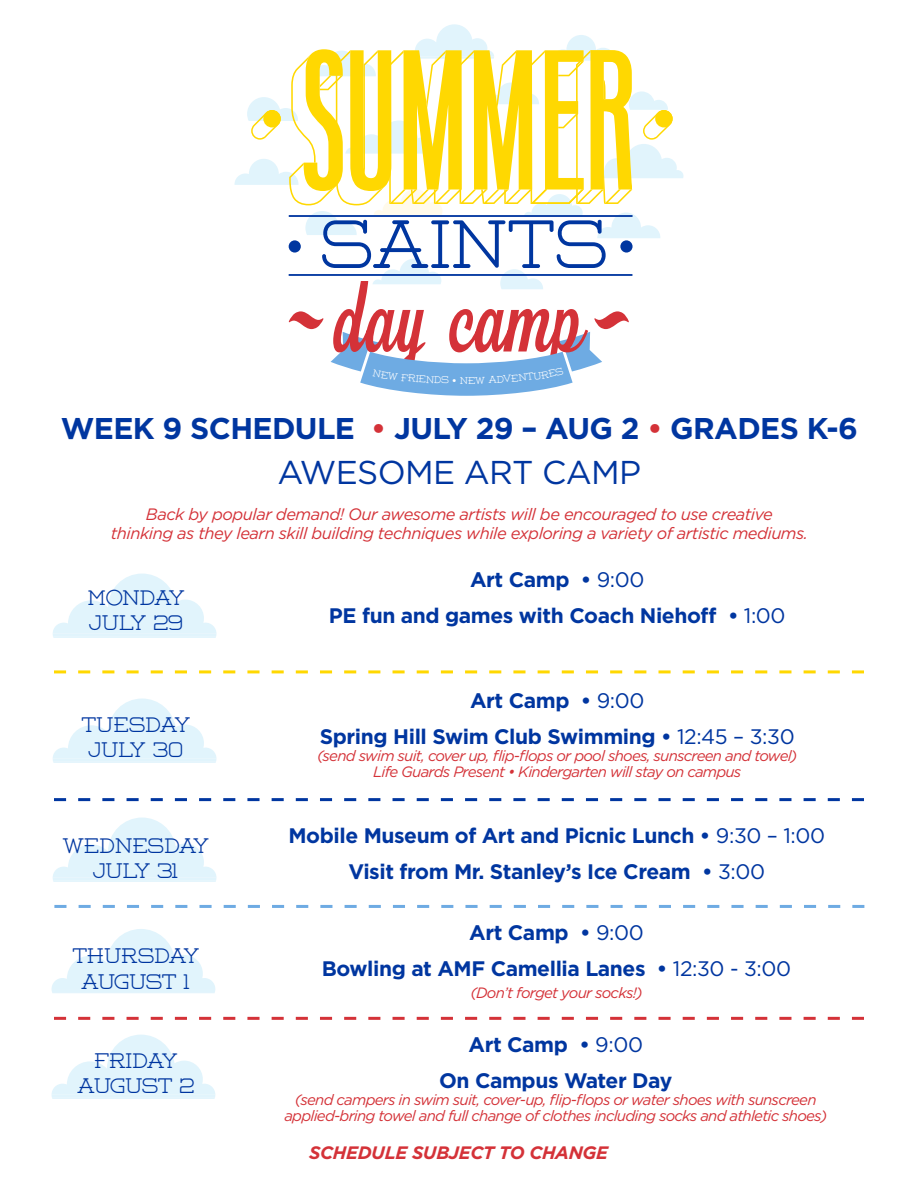
<style>
.page{position:relative;width:918px;height:1188px;background:#fff}
.page>*{position:absolute;margin:0;border:0;box-sizing:border-box;transform-origin:0 0}
.t1{font:68.1px "Weston Light Free";color:#0036a0}
.t2{font:33px "Gotham";letter-spacing:-.02em;color:#0036a0}
.t3{font:700 30px "Gotham";letter-spacing:-.02em;color:#0036a0}
.t4{font:700 21px "Gotham";letter-spacing:-.02em;color:#0036a0}
.t5{font:21px "Weston Light Free";letter-spacing:-.025em;color:#0036a0}
.t6{font:21px "Weston Light Free";color:#0036a0}
.t7{font:italic 700 18px "Gotham";letter-spacing:-.02em;color:#d43238}
.t8{font:italic 16.5px "Gotham";letter-spacing:-.03em;color:#d43238}
.t9{font:italic 15px "Gotham";letter-spacing:-.05em;color:#d43238}
.t10{font:9.9px "Weston Light Free";color:#fff}
.s1{color:#d43238}
.s2{font-weight:400}
</style>
<div class="page">
<svg style="left:53px;top:574px;width:163px;height:64px"></svg>
<svg style="left:289px;top:311px;width:34px;height:18px"></svg>
<svg style="left:620px;top:240px;width:13px;height:13px"></svg>
<svg style="left:235px;top:24px;width:448px;height:214px"></svg>
<div style="left:655px;top:110px;width:18px;height:17px;background:#ffd801;border-radius:9px"></div>
<div style="left:289px;top:240px;width:12px;height:13px;background:#0036a0;border-radius:50%"></div>
<hr style="left:289px;top:274px;width:343px;height:2px;background:#0036a0">
<svg style="left:53px;top:699px;width:163px;height:64px"></svg>
<svg style="left:53px;top:818px;width:163px;height:64px"></svg>
<svg style="left:52px;top:929px;width:163px;height:64px"></svg>
<svg style="left:52px;top:1035px;width:163px;height:64px"></svg>
<svg style="left:54px;top:670px;width:810px;height:3px"></svg>
<svg style="left:54px;top:798px;width:810px;height:3px"></svg>
<svg style="left:54px;top:905px;width:810px;height:3px"></svg>
<svg style="left:54px;top:1017px;width:810px;height:3px"></svg>
<svg style="left:331px;top:259px;width:298px;height:137px"></svg>
<p class="t1" style="left:320px;top:205px;width:289px">SAINTS</p>
<p class="t10" style="left:460px;top:374px;width:10px">N</p>
<p class="t3" style="left:61px;top:408px;width:799px">WEEK 9 SCHEDULE <span class="s1">•</span> JULY 29 – AUG 2 <span class="s1">•</span> GRADES K-6</p>
<p class="t2" style="left:278px;top:451px;width:365px">AWESOME ART CAMP</p>
<p class="t8" style="left:146px;top:504px;width:629px">Back by popular demand! Our awesome artists will be encouraged to use creative</p>
<p class="t8" style="left:111px;top:523px;width:699px">thinking as they learn skill building techniques while exploring a variety of artistic mediums.</p>
<p class="t5" style="left:87px;top:586px;width:98px">MONDAY</p>
<p class="t5" style="left:89px;top:611px;width:95px">JULY 29</p>
<p class="t5" style="left:82px;top:713px;width:110px">TUESDAY</p>
<p class="t5" style="left:89px;top:738px;width:96px">JULY 30</p>
<p class="t6" style="left:63px;top:833px;width:148px">WEDNESDAY</p>
<p class="t5" style="left:93px;top:858px;width:87px">JULY 31</p>
<p class="t5" style="left:73px;top:944px;width:128px">THURSDAY</p>
<p class="t5" style="left:81px;top:969px;width:110px">AUGUST 1</p>
<p class="t5" style="left:94px;top:1049px;width:85px">FRIDAY</p>
<p class="t5" style="left:77px;top:1074px;width:118px">AUGUST 2</p>
<p class="t4" style="left:470px;top:566px;width:176px">Art Camp • <span class="s2">9:00</span></p>
<p class="t4" style="left:329px;top:602px;width:458px">PE fun and games with Coach Niehoff • <span class="s2">1:00</span></p>
<p class="t4" style="left:470px;top:687px;width:176px">Art Camp • <span class="s2">9:00</span></p>
<p class="t4" style="left:320px;top:723px;width:476px">Spring Hill Swim Club Swimming • <span class="s2">12:45 – 3:30</span></p>
<p class="t9" style="left:317px;top:746px;width:482px">(send swim suit, cover up, flip-flops or pool shoes, sunscreen and towel)</p>
<p class="t9" style="left:373px;top:762px;width:370px">Life Guards Present • Kindergarten will stay on campus</p>
<p class="t4" style="left:288px;top:821px;width:538px">Mobile Museum of Art and Picnic Lunch • <span class="s2">9:30 – 1:00</span></p>
<p class="t4" style="left:348px;top:857px;width:418px">Visit from Mr. Stanley’s Ice Cream • <span class="s2">3:00</span></p>
<p class="t4" style="left:469px;top:918px;width:176px">Art Camp • <span class="s2">9:00</span></p>
<p class="t4" style="left:322px;top:954px;width:471px">Bowling at AMF Camellia Lanes • <span class="s2">12:30 - 3:00</span></p>
<p class="t9" style="left:470px;top:983px;width:174px">(Don’t forget your socks!)</p>
<p class="t4" style="left:469px;top:1031px;width:176px">Art Camp • <span class="s2">9:00</span></p>
<p class="t4" style="left:439px;top:1067px;width:235px">On Campus Water Day</p>
<p class="t9" style="left:295px;top:1090px;width:523px">(send campers in swim suit, cover-up, flip-flops or water shoes with sunscreen</p>
<p class="t9" style="left:284px;top:1106px;width:544px">applied-bring towel and full change of clothes including socks and athletic shoes)</p>
<p class="t7" style="left:309px;top:1141px;width:300px">SCHEDULE SUBJECT TO CHANGE</p>
</div>
